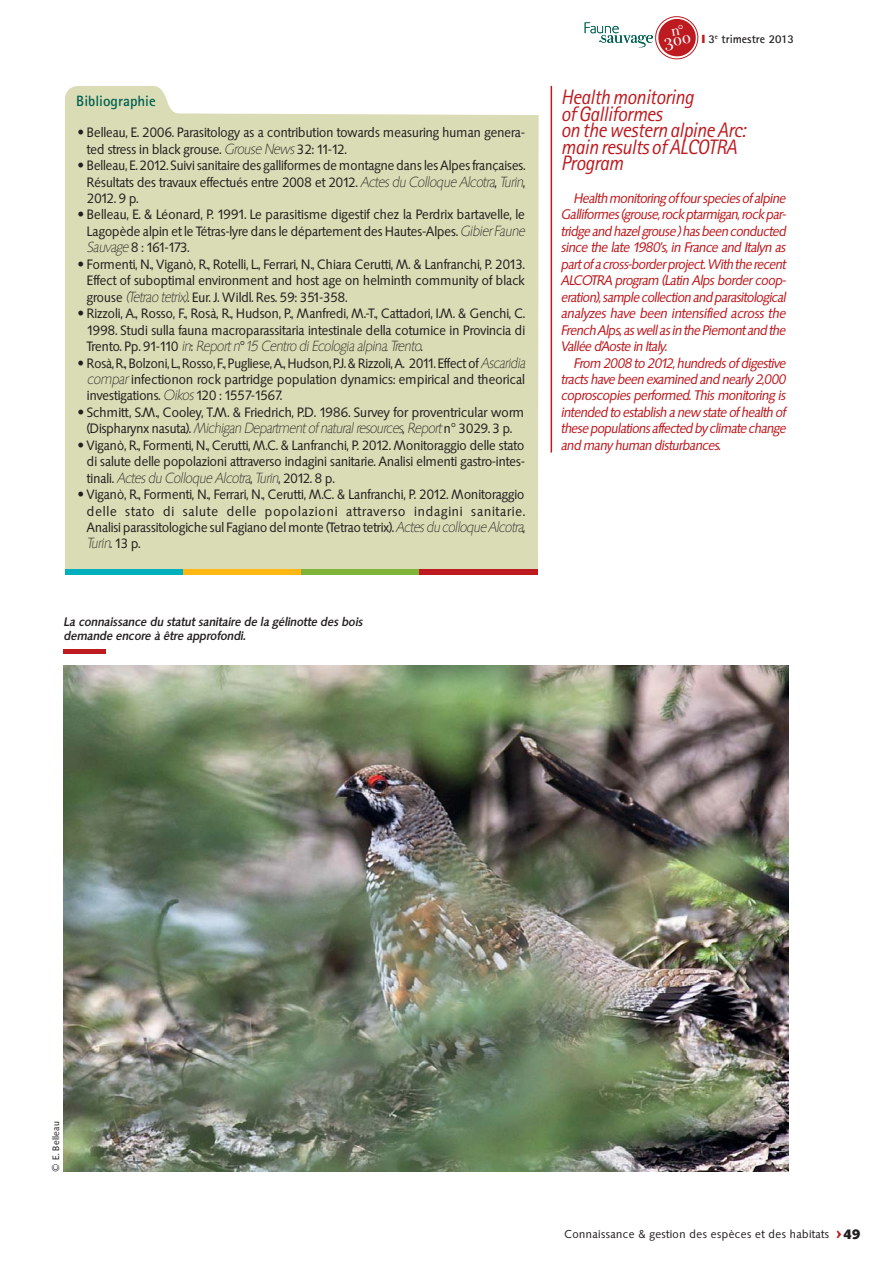
<style>
.page{position:relative;width:893px;height:1263px;background:#fff}
.page>*{position:absolute;margin:0;border:0;box-sizing:border-box;transform-origin:0 0}
.t1{font:italic 21px/16.5px "Rotis Sans Serif";letter-spacing:-.025em;color:#bd1b20;scale:.95 1}
.t2{font:700 15px "Rotis Sans Serif";color:#006050}
.t3{font:14.25px/16.5px "Saxony";letter-spacing:-.03em;color:#231f20;text-align:justify;scale:.95 1}
.t4{font:14.25px/16.5px "Saxony";letter-spacing:-.03em;color:#231f20;text-align:justify;scale:.94 1}
.t5{font:14.25px/16.5px "Saxony";letter-spacing:-.03em;color:#231f20;text-align:justify;scale:.96 1}
.t6{font:14.25px/16.5px "Saxony";letter-spacing:-.03em;color:#231f20;text-align:center}
.t7{font:italic 13.5px/16.5px "Saxony";letter-spacing:-.03em;color:#bd1b20;text-align:justify;scale:.95 1}
.t8{font:italic 500 12px/13.5px "Saxony";color:#231f20;scale:.96 1}
.t9{font:12px "Saxony";color:#231f20}
.t10{font:700 12px "Rotis Sans Serif";color:#231f20}
.t11{font:9.75px "Saxony";color:#231f20}
.s1{font-family:"Frutiger";font-weight:700}
.s2{font-weight:200;font-style:italic}
.s3{font-family:"Frutiger";font-weight:300;font-stretch:condensed}
.s4{font-weight:700;font-size:18px;color:#bf1a20}
.s5{font-weight:700;font-size:14.25px}
</style>
<div class="page">
<img style="left:64px;top:665px;width:724px;height:507px">
<hr style="left:64px;top:649px;width:42px;height:4px;background:#bd1b20">
<div style="left:65px;top:86px;width:473px;height:483px;background:#dadcb5"></div>
<div style="left:65px;top:569px;width:119px;height:6px;background:#00b0bd"></div>
<div style="left:183px;top:569px;width:118px;height:6px;background:#fdb813"></div>
<div style="left:301px;top:569px;width:119px;height:6px;background:#7fb439"></div>
<div style="left:419px;top:569px;width:119px;height:6px;background:#bd1b20"></div>
<hr style="left:550px;top:86px;width:2px;height:367px;background:#bd1b20">
<svg style="left:584px;top:16px;width:115px;height:44px"></svg>
<p class="t2" style="left:76px;top:96px;width:81px">Bibliographie</p>
<p class="t3" style="left:87px;top:126px;width:463px;text-indent:-9px"><span class="s1">•</span> Belleau, E. 2006. Parasitology as a contribution towards measuring human genera&shy;ted stress in black grouse. <span class="s2">Grouse News</span> 32: 11-12.</p>
<p class="t4" style="left:87px;top:158px;width:468px;text-indent:-9px"><span class="s1">•</span> Belleau, E. 2012. Suivi sanitaire des galliformes de montagne dans les Alpes françaises.<br>Résultats des travaux effectués entre 2008 et 2012. <span class="s2">Actes du Colloque Alcotra</span>, <span class="s2">Turin</span>, 2012. 9 p.</p>
<p class="t5" style="left:87px;top:208px;width:458px;text-indent:-9px"><span class="s1">•</span> Belleau, E. &amp; Léonard, P. 1991. Le parasitisme digestif chez la Perdrix bartavelle, le Lagopède alpin et le Tétras-lyre dans le département des Hautes-Alpes. <span class="s2">Gibier Faune Sauvage</span> 8 : 161-173.</p>
<p class="t3" style="left:87px;top:257px;width:463px;text-indent:-9px"><span class="s1">•</span> Formenti, N., Viganò, R., Rotelli, L., Ferrari, N., Chiara Cerutti, M. &amp; Lanfranchi, P. 2013.<br>Effect of suboptimal environment and host age on helminth community of black grouse <span class="s2">(Tetrao tetrix)</span>. Eur. J. Wildl. Res. 59: 351-358.</p>
<p class="t3" style="left:87px;top:306px;width:463px;text-indent:-9px"><span class="s1">•</span> Rizzoli, A., Rosso, F., Rosà, R., Hudson, P., Manfredi, M.-T., Cattadori, I.M. &amp; Genchi, C.<br>1998. Studi sulla fauna macroparassitaria intestinale della coturnice in Provincia di Trento. Pp. 91-110 <span class="s2">in</span>: <span class="s2">Report n</span><span class="s3">°</span><span class="s2">15 Centro di Ecologia alpina. Trento</span>.</p>
<p class="t4" style="left:87px;top:356px;width:468px;text-indent:-9px"><span class="s1">•</span> Rosà, R., Bolzoni, L., Rosso, F., Pugliese, A., Hudson, P.J. &amp; Rizzoli, A. 2011. Effect of <span class="s2">Ascaridia compar</span> infectionon rock partridge population dynamics: empirical and theorical investigations. <span class="s2">Oikos</span> 120 : 1557-1567.</p>
<p class="t6" style="left:78px;top:405px;width:449px"><span class="s1">•</span> Schmitt, S.M., Cooley, T.M. &amp; Friedrich, P.D. 1986. Survey for proventricular worm (Dispharynx nasuta). <span class="s2">Michigan Department of natural resources</span>, <span class="s2">Report</span> n<span class="s3">°</span> 3029. 3 p.</p>
<p class="t3" style="left:87px;top:438px;width:463px;text-indent:-9px"><span class="s1">•</span> Viganò, R., Formenti, N., Cerutti, M.C. &amp; Lanfranchi, P. 2012. Monitoraggio delle stato di salute delle popolazioni attraverso indagini sanitarie. Analisi elmenti gastro-intes&shy;tinali. <span class="s2">Actes du Colloque Alcotra</span>, <span class="s2">Turin</span>, 2012. 8 p.</p>
<p class="t3" style="left:87px;top:487px;width:463px;text-indent:-9px"><span class="s1">•</span> Viganò, R., Formenti, N., Ferrari, N., Cerutti, M.C. &amp; Lanfranchi, P. 2012. Monitoraggio delle stato di salute delle popolazioni attraverso indagini sanitarie.<br>Analisi parassitologiche sul Fagiano del monte (Tetrao tetrix). <span class="s2">Actes du colloque Alcotra</span>, <span class="s2">Turin</span>. 13 p.</p>
<p class="t8" style="left:64px;top:616px;width:313px">La connaissance du statut sanitaire de la gélinotte des bois demande encore à être approfondi.</p>
<p class="t10" style="left:708px;top:35px;width:87px">3<sup>e</sup> trimestre 2013</p>
<h1 class="t1" style="left:561px;top:91px;width:196px">Health monitoring<br>of Galliformes<br>on the western alpine Arc: main results of ALCOTRA<br>Program</h1>
<p class="t7" style="left:561px;top:191px;width:238px;text-indent:13px">Health monitoring of four species of alpine Galliformes (grouse, rock ptarmigan, rock par&shy;tridge and hazel grouse ) has been conducted since the late 1980’s, in France and Italyn as part of a cross-border project. With the recent ALCOTRA program (Latin Alps border coop&shy;eration), sample collection and parasitological analyzes have been intensified across the French Alps, as well as in the Piemont and the Vallée d’Aoste in Italy.</p>
<p class="t7" style="left:561px;top:356px;width:238px;text-indent:13px">From 2008 to 2012, hundreds of digestive tracts have been examined and nearly 2,000 coproscopies performed. This monitoring is intended to establish a new state of health of these populations affected by climate change and many human disturbances.</p>
<p class="t11" style="left:52px;top:1172px;width:53px;rotate:-90deg">© E. Belleau</p>
<p class="t9" style="left:564px;top:1229px;width:298px">Connaissance &amp; gestion des espèces et des habitats <span class="s4">&gt;</span><span class="s5">49</span></p>
</div>
